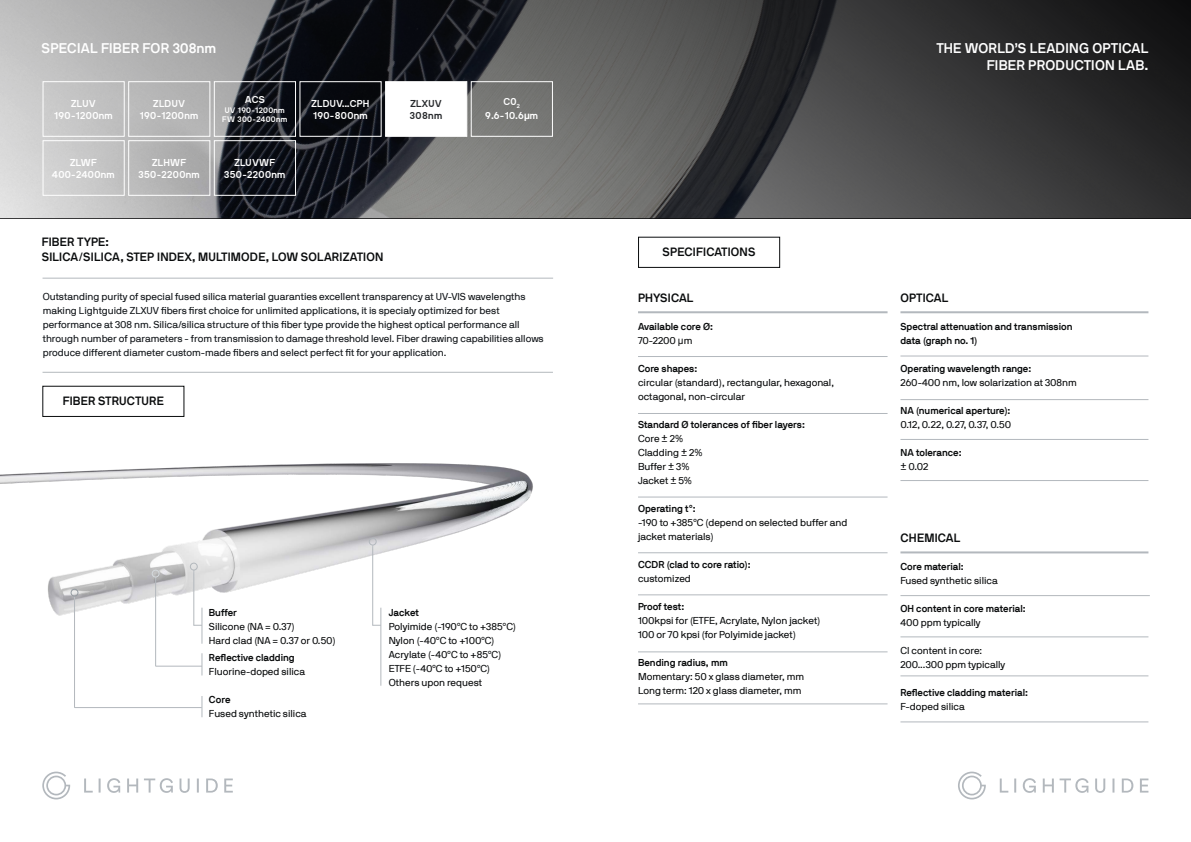
<style>
.page{position:relative;width:1191px;height:842px;background:#fff}
.page>*{position:absolute;margin:0;border:0;box-sizing:border-box;transform-origin:0 0}
.main_text{font:700 14px/16.8px "NB International Pro";letter-spacing:.02em;color:#fff;text-align:right}
.virsraksts{font:700 14px "NB International Pro";letter-spacing:.02em;color:#fff}
.fiber_type{font:700 12px "NB International Pro";letter-spacing:.02em;color:#0a0c0d}
.t1{font:10px/14px "NB International Pro";color:#0a0c0d}
.main_text-2{font:10px/14px "NB International Pro";color:#12161a}
.t2{font:700 10px "NB International Pro";color:#0a0c0d}
.šķiedras{font:10px/12px "NB International Bold Webfont";color:#fff;text-align:center}
.šķiedras-2{font:10px "NB International Bold Webfont";color:#26282b}
.šķiedras-3{font:8px "NB International Bold Webfont";color:#fff}
.s1{font-family:"Arial";font-weight:700}
.s2{font-family:"Arial"}
</style>
<div class="page">
<img style="left:0;top:0;width:1191px;height:218px">
<img style="left:0;top:371px;width:553px;height:328px">
<svg style="left:202px;top:696px;width:1px;height:21px"></svg>
<svg style="left:202px;top:653px;width:1px;height:22px"></svg>
<hr style="left:202px;top:608px;width:1px;height:36px;background:#b3b8bd">
<hr style="left:380px;top:608px;width:1px;height:78px;background:#b3b8bd">
<hr style="left:74px;top:596px;width:1px;height:112px;background:#b3b8bd">
<hr style="left:155px;top:577px;width:1px;height:89px;background:#b3b8bd">
<hr style="left:194px;top:570px;width:1px;height:55px;background:#b3b8bd">
<hr style="left:372px;top:545px;width:1px;height:80px;background:#b3b8bd">
<hr style="left:75px;top:707px;width:127px;height:1px;background:#b3b8bd">
<hr style="left:156px;top:666px;width:46px;height:1px;background:#b3b8bd">
<div style="left:70px;top:588px;width:13px;height:13px;background:#fff;opacity:.75"></div>
<div style="left:71px;top:589px;width:7px;height:7px;border:1px solid #959ca2;border-radius:50%"></div>
<div style="left:151px;top:569px;width:13px;height:13px;background:#fff;opacity:.75"></div>
<div style="left:152px;top:570px;width:7px;height:7px;border:1px solid #d5dade;border-radius:50%"></div>
<div style="left:368px;top:537px;width:13px;height:13px;background:#fff;opacity:.75"></div>
<div style="left:369px;top:538px;width:7px;height:7px;border:1px solid #b3b8bd;border-radius:50%"></div>
<hr style="left:43px;top:372px;width:510px;height:1px;background:#b3b8bd">
<hr style="left:43px;top:278px;width:510px;height:1px;background:#b3b8bd">
<div style="left:42px;top:386px;width:142px;height:31px;border:1px solid #0a0c0d"></div>
<div style="left:638px;top:237px;width:142px;height:31px;border:1px solid #0a0c0d"></div>
<hr style="left:638px;top:311px;width:249px;height:2px;background:#b3b8bd">
<hr style="left:638px;top:356px;width:249px;height:1px;background:#b3b8bd">
<hr style="left:638px;top:413px;width:249px;height:1px;background:#b3b8bd">
<hr style="left:638px;top:497px;width:249px;height:1px;background:#b3b8bd">
<hr style="left:638px;top:552px;width:249px;height:1px;background:#b3b8bd">
<hr style="left:638px;top:595px;width:249px;height:1px;background:#b3b8bd">
<hr style="left:638px;top:652px;width:249px;height:1px;background:#b3b8bd">
<hr style="left:638px;top:704px;width:249px;height:1px;background:#b3b8bd">
<hr style="left:900px;top:551px;width:248px;height:2px;background:#b3b8bd">
<hr style="left:900px;top:595px;width:249px;height:1px;background:#b3b8bd">
<hr style="left:900px;top:637px;width:248px;height:1px;background:#b3b8bd">
<hr style="left:900px;top:676px;width:248px;height:1px;background:#b3b8bd">
<hr style="left:900px;top:722px;width:248px;height:1px;background:#b3b8bd">
<hr style="left:900px;top:356px;width:248px;height:1px;background:#b3b8bd">
<hr style="left:900px;top:399px;width:248px;height:1px;background:#b3b8bd">
<hr style="left:900px;top:439px;width:248px;height:1px;background:#b3b8bd">
<hr style="left:900px;top:480px;width:248px;height:1px;background:#b3b8bd">
<hr style="left:900px;top:311px;width:248px;height:2px;background:#b3b8bd">
<div style="left:189px;top:562px;width:13px;height:13px;background:#fff;opacity:.75"></div>
<div style="left:190px;top:563px;width:7px;height:7px;border:1px solid #b3b8bd;border-radius:50%"></div>
<div style="left:43px;top:140px;width:82px;height:56px;border:1px solid #fff"></div>
<div style="left:43px;top:81px;width:82px;height:56px;border:1px solid #fff"></div>
<div style="left:128px;top:140px;width:82px;height:56px;border:1px solid #fff"></div>
<div style="left:471px;top:81px;width:82px;height:56px;border:1px solid #fff"></div>
<div style="left:128px;top:81px;width:82px;height:56px;border:1px solid #fff"></div>
<div style="left:299px;top:81px;width:83px;height:56px;border:1px solid #fff"></div>
<div style="left:214px;top:140px;width:82px;height:56px;border:1px solid #fff"></div>
<div style="left:385px;top:81px;width:82px;height:56px;background:#fff;border:1px solid #fff"></div>
<div style="left:214px;top:81px;width:82px;height:56px;border:1px solid #fff"></div>
<svg style="left:42px;top:772px;width:191px;height:27px"></svg>
<svg style="left:958px;top:772px;width:190px;height:27px"></svg>
<p class="virsraksts" style="left:42px;top:40px;width:176px">SPECIAL FIBER FOR 308nm</p>
<p class="šķiedras" style="left:54px;top:97px;width:60px">ZLUV<br>190-1200nm</p>
<p class="šķiedras" style="left:70px;top:156px;width:29px">ZLWF</p>
<p class="šķiedras" style="left:52px;top:168px;width:64px">400-2400nm</p>
<p class="šķiedras" style="left:153px;top:97px;width:34px">ZLDUV</p>
<p class="šķiedras" style="left:140px;top:109px;width:60px">190-1200nm</p>
<p class="šķiedras" style="left:152px;top:156px;width:36px">ZLHWF</p>
<p class="šķiedras" style="left:138px;top:168px;width:63px">350-2200nm</p>
<p class="šķiedras" style="left:245px;top:93px;width:22px">ACS</p>
<p class="šķiedras-3" style="left:225px;top:105px;width:62px">UV 190-1200nm</p>
<p class="šķiedras-3" style="left:222px;top:115px;width:67px">FW 300-2400nm</p>
<p class="šķiedras" style="left:234px;top:156px;width:43px">ZLUVWF</p>
<p class="šķiedras" style="left:224px;top:168px;width:63px">350-2200nm</p>
<p class="šķiedras" style="left:311px;top:97px;width:60px">ZLDUV...CPH</p>
<p class="šķiedras" style="left:313px;top:109px;width:57px">190-800nm</p>
<p class="fiber_type" style="left:42px;top:235px;width:69px">FIBER TYPE:</p>
<p class="fiber_type" style="left:42px;top:249px;width:343px">SILICA/SILICA, STEP INDEX, MULTIMODE, LOW SOLARIZATION</p>
<p class="šķiedras-2" style="left:410px;top:98px;width:33px">ZLXUV</p>
<p class="šķiedras-2" style="left:410px;top:110px;width:34px">308nm</p>
<p class="šķiedras" style="left:485px;top:94px;width:55px;line-height:14px">C0<sub>2<br></sub>9.6-10.6<span class="s1">µ</span>m</p>
<p class="main_text-2" style="left:43px;top:290px;width:502px">Outstanding purity of special fused silica material guaranties excellent transparency at UV-VIS wavelengths making Lightguide ZLXUV fibers first choice for unlimited applications, it is specialy optimized for best performance at 308 nm. Silica/silica structure of this fiber type provide the highest optical performance all through number of parameters - from transmission to damage threshold level. Fiber drawing capabilities allows produce different diameter custom-made fibers and select perfect fit for your application.</p>
<p class="fiber_type" style="left:63px;top:394px;width:103px">FIBER STRUCTURE</p>
<p class="t2" style="left:209px;top:606px;width:29px">Buffer</p>
<p class="t1" style="left:209px;top:619px;width:87px">Silicone (NA = 0.37)</p>
<p class="t1" style="left:209px;top:633px;width:128px">Hard clad (NA = 0.37 or 0.50)</p>
<p class="t2" style="left:209px;top:652px;width:87px">Reflective cladding</p>
<p class="t1" style="left:209px;top:665px;width:98px">Fluorine-doped silica</p>
<p class="t2" style="left:209px;top:694px;width:23px">Core</p>
<p class="t1" style="left:209px;top:707px;width:99px">Fused synthetic silica</p>
<p class="t2" style="left:389px;top:606px;width:32px">Jacket</p>
<p class="t1" style="left:389px;top:619px;width:129px">Polyimide (-190°C to +385°C)</p>
<p class="t1" style="left:389px;top:633px;width:107px">Nylon (-40°C to +100°C)</p>
<p class="t1" style="left:389px;top:647px;width:114px">Acrylate (-40°C to +85°C)</p>
<p class="t1" style="left:389px;top:661px;width:103px">ETFE (-40°C to +150°C)</p>
<p class="t1" style="left:389px;top:675px;width:95px">Others upon request</p>
<p class="main_text" style="left:936px;top:39px;width:213px">THE WORLD’S LEADING OPTICAL<br>FIBER PRODUCTION LAB.</p>
<p class="fiber_type" style="left:662px;top:245px;width:94px">SPECIFICATIONS</p>
<p class="fiber_type" style="left:638px;top:291px;width:57px">PHYSICAL</p>
<p class="t2" style="left:638px;top:321px;width:76px">Available core Ø:</p>
<p class="t1" style="left:638px;top:333px;width:56px">70-2200 <span class="s2">μ</span>m</p>
<p class="t2" style="left:638px;top:363px;width:61px">Core shapes:</p>
<p class="t1" style="left:638px;top:375px;width:197px">circular (standard), rectangular, hexagonal, octagonal, non-circular</p>
<p class="t2" style="left:638px;top:419px;width:168px">Standard Ø tolerances of fiber layers:</p>
<p class="t1" style="left:638px;top:431px;width:47px">Core ± 2%</p>
<p class="t1" style="left:638px;top:445px;width:66px">Cladding ± 2%</p>
<p class="t1" style="left:638px;top:459px;width:53px">Buffer ± 3%</p>
<p class="t1" style="left:638px;top:473px;width:55px">Jacket ± 5%</p>
<p class="t2" style="left:638px;top:503px;width:59px">Operating t°:</p>
<p class="t1" style="left:638px;top:515px;width:211px">-190 to +385°C (depend on selected buffer and jacket materials)</p>
<p class="t2" style="left:638px;top:559px;width:114px">CCDR (clad to core ratio):</p>
<p class="t1" style="left:638px;top:571px;width:54px">customized</p>
<p class="t2" style="left:638px;top:601px;width:48px">Proof test:</p>
<p class="t1" style="left:638px;top:613px;width:184px">100kpsi for (ETFE, Acrylate, Nylon jacket)</p>
<p class="t1" style="left:638px;top:627px;width:159px">100 or 70 kpsi (for Polyimide jacket)</p>
<p class="t2" style="left:638px;top:657px;width:91px">Bending radius, mm</p>
<p class="t1" style="left:638px;top:669px;width:168px">Momentary: 50 x glass diameter, mm</p>
<p class="t1" style="left:638px;top:683px;width:165px">Long term: 120 x glass diameter, mm</p>
<p class="fiber_type" style="left:900px;top:291px;width:49px">OPTICAL</p>
<p class="t2" style="left:900px;top:321px;width:173px">Spectral attenuation and transmission</p>
<p class="t2" style="left:900px;top:335px;width:78px">data (graph no. 1)</p>
<p class="t2" style="left:900px;top:363px;width:132px">Operating wavelength range:</p>
<p class="t1" style="left:900px;top:375px;width:178px">260-400 nm, low solarization at 308nm</p>
<p class="t2" style="left:900px;top:405px;width:111px">NA (numerical aperture):</p>
<p class="t1" style="left:900px;top:417px;width:112px">0.12, 0.22, 0.27, 0.37, 0.50</p>
<p class="t2" style="left:900px;top:447px;width:63px">NA tolerance:</p>
<p class="t1" style="left:900px;top:459px;width:30px">± 0.02</p>
<p class="fiber_type" style="left:900px;top:531px;width:61px">CHEMICAL</p>
<p class="t2" style="left:900px;top:560px;width:65px">Core material:</p>
<p class="t1" style="left:900px;top:573px;width:99px">Fused synthetic silica</p>
<p class="t2" style="left:900px;top:602px;width:127px">OH content in core material:</p>
<p class="t1" style="left:900px;top:615px;width:82px">400 ppm typically</p>
<p class="t1" style="left:900px;top:643px;width:83px">CI content in core:</p>
<p class="t1" style="left:900px;top:657px;width:106px">200...300 ppm typically</p>
<p class="t2" style="left:900px;top:686px;width:129px">Reflective cladding material:</p>
<p class="t1" style="left:900px;top:699px;width:66px">F-doped silica</p>
</div>
